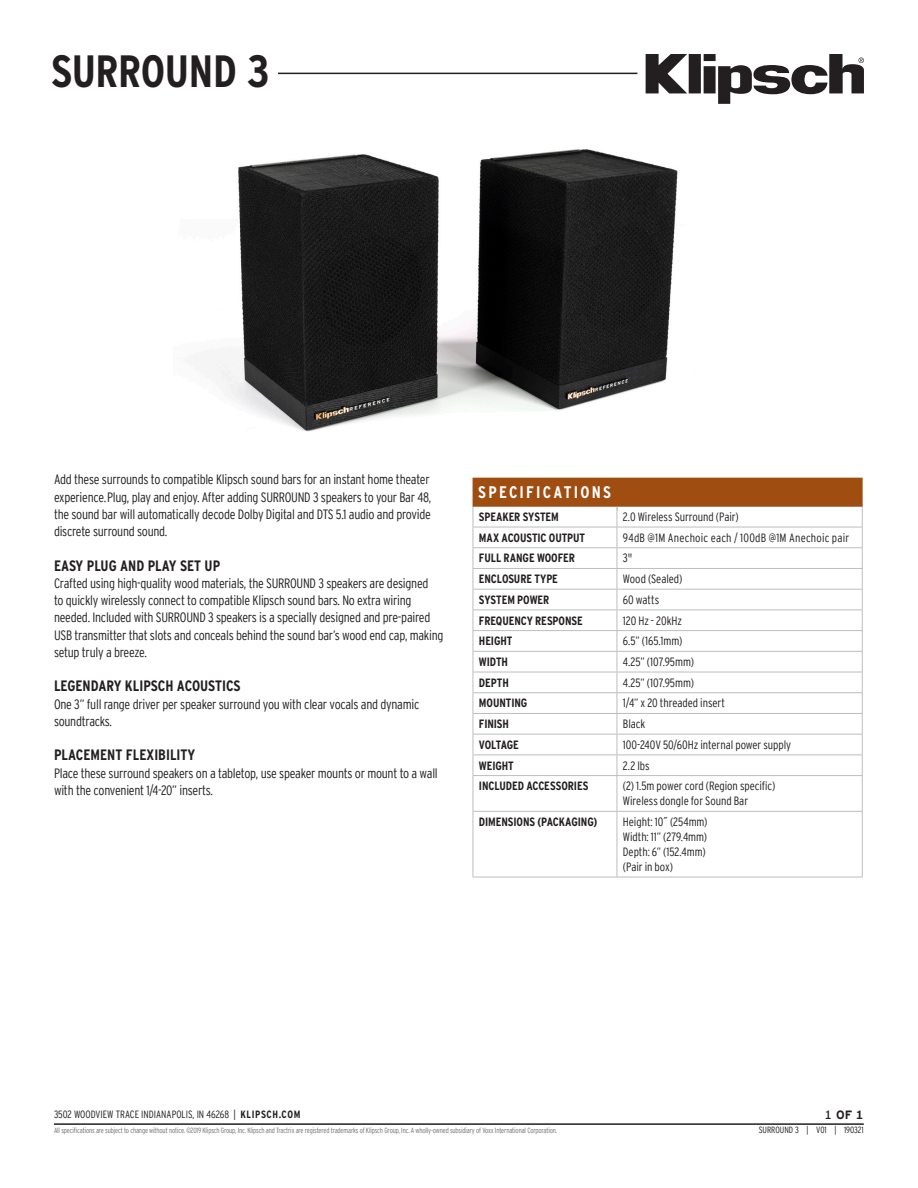
<style>
.page{position:relative;width:918px;height:1188px;background:#fff}
.page>*{position:absolute;margin:0;border:0;box-sizing:border-box;transform-origin:0 0}
.Serie_-_Black_Left{font:700 condensed 45px "Interstate";letter-spacing:-.01em;color:#231f20}
.Spec___Bold{font:700 condensed 16.65px "Interstate";letter-spacing:.135em;color:#fff}
.t1{font:700 condensed 15px "Interstate";color:#231f20}
.t2{font:300 condensed 13.5px/17.2px "Interstate";letter-spacing:-.02em;color:#231f20}
.Right_Column{font:300 condensed 12px "Interstate";letter-spacing:-.005em;color:#231f20}
.Left_Column{font:700 condensed 12px "Interstate";letter-spacing:-.005em;color:#231f20}
.Right_Column-2{font:300 condensed 12px "Interstate";letter-spacing:.015em;color:#231f20}
.Left_Column-2{font:700 condensed 12px "Interstate";letter-spacing:-.025em;color:#231f20}
.t3{font:700 12px "Interstate";color:#231f20}
.t4{font:300 condensed 10.5px "Interstate";color:#231f20}
.t5{font:300 condensed 9px "Interstate";color:#231f20}
.t6{font:300 condensed 7.5px "Interstate";letter-spacing:-.02em;color:#6c6d70;scale:.95 1}
.s1{font-weight:700}
.s2{font-weight:400}
</style>
<div class="page">
<hr style="left:473px;top:775px;width:144px;height:1px;background:#bcbdc0">
<hr style="left:473px;top:776px;width:1px;height:35px;background:#bcbdc0">
<hr style="left:617px;top:775px;width:246px;height:1px;background:#bcbdc0">
<hr style="left:617px;top:776px;width:1px;height:35px;background:#bcbdc0">
<hr style="left:862px;top:776px;width:1px;height:35px;background:#bcbdc0">
<hr style="left:473px;top:811px;width:144px;height:1px;background:#bcbdc0">
<hr style="left:473px;top:812px;width:1px;height:65px;background:#bcbdc0">
<hr style="left:617px;top:811px;width:246px;height:1px;background:#bcbdc0">
<hr style="left:617px;top:812px;width:1px;height:65px;background:#bcbdc0">
<hr style="left:862px;top:812px;width:1px;height:65px;background:#bcbdc0">
<hr style="left:473px;top:877px;width:144px;height:1px;background:#bcbdc0">
<hr style="left:617px;top:877px;width:246px;height:1px;background:#bcbdc0">
<hr style="left:54px;top:73px;width:583px;height:1px;background:#231f20">
<svg style="left:645px;top:54px;width:219px;height:50px"></svg>
<svg style="left:473px;top:478px;width:390px;height:297px"></svg>
<hr style="left:54px;top:1123px;width:810px;height:2px;background:#231f20">
<div style="left:51px;top:54px;width:227px;height:40px;background:#fff"></div>
<img style="left:210px;top:149px;width:468px;height:283px">
<p class="Serie_-_Black_Left" style="left:51px;top:46px;width:221px">SURROUND 3</p>
<p class="t2" style="left:54px;top:471px;width:379px;text-align:justify">Add these surrounds to compatible Klipsch sound bars for an instant home theater experience. Plug, play and enjoy. After adding SURROUND 3 speakers to your Bar 48, the sound bar will automatically decode Dolby Digital and DTS 5.1 audio and provide discrete surround sound.</p>
<p class="t1" style="left:54px;top:557px;width:168px">EASY PLUG AND PLAY SET UP</p>
<p class="t2" style="left:54px;top:575px;width:391px">Crafted using high-quality wood materials, the SURROUND 3 speakers are designed<br>to quickly wirelessly connect to compatible Klipsch sound bars. No extra wiring needed. Included with SURROUND 3 speakers is a specially designed and pre-paired USB transmitter that slots and conceals behind the sound bar’s wood end cap, making setup truly a breeze.</p>
<p class="t1" style="left:54px;top:678px;width:188px">LEGENDARY KLIPSCH ACOUSTICS</p>
<p class="t2" style="left:54px;top:695px;width:367px">One 3” full range driver per speaker surround you with clear vocals and dynamic soundtracks.</p>
<p class="t1" style="left:54px;top:747px;width:143px">PLACEMENT FLEXIBILITY</p>
<p class="t2" style="left:54px;top:764px;width:385px">Place these surround speakers on a tabletop, use speaker mounts or mount to a wall with the convenient 1/4-20” inserts.</p>
<p class="Spec___Bold" style="left:478px;top:483px;width:134px">SPECIFICATIONS</p>
<p class="Left_Column" style="left:479px;top:510px;width:81px">SPEAKER SYSTEM</p>
<p class="Right_Column" style="left:623px;top:510px;width:117px">2.0 Wireless Surround (Pair)</p>
<p class="Left_Column" style="left:479px;top:531px;width:108px">MAX ACOUSTIC OUTPUT</p>
<p class="Right_Column-2" style="left:623px;top:531px;width:228px">94dB @1M Anechoic each / 100dB @1M Anechoic pair</p>
<p class="Left_Column" style="left:479px;top:552px;width:97px">FULL RANGE WOOFER</p>
<p class="Right_Column" style="left:623px;top:551px;width:11px">3"</p>
<p class="Left_Column" style="left:479px;top:572px;width:81px">ENCLOSURE TYPE</p>
<p class="Right_Column" style="left:623px;top:572px;width:61px">Wood (Sealed)</p>
<p class="Left_Column" style="left:479px;top:593px;width:72px">SYSTEM POWER</p>
<p class="Right_Column" style="left:623px;top:593px;width:38px">60 watts</p>
<p class="Left_Column" style="left:479px;top:614px;width:105px">FREQUENCY RESPONSE</p>
<p class="Right_Column" style="left:623px;top:614px;width:61px">120 Hz - 20kHz</p>
<p class="Left_Column" style="left:479px;top:634px;width:35px">HEIGHT</p>
<p class="Right_Column" style="left:623px;top:634px;width:61px">6.5” (165.1mm)</p>
<p class="Left_Column" style="left:479px;top:655px;width:31px">WIDTH</p>
<p class="Right_Column" style="left:623px;top:655px;width:72px">4.25” (107.95mm)</p>
<p class="Left_Column" style="left:479px;top:676px;width:31px">DEPTH</p>
<p class="Right_Column" style="left:623px;top:676px;width:72px">4.25” (107.95mm)</p>
<p class="Left_Column" style="left:479px;top:697px;width:50px">MOUNTING</p>
<p class="Right_Column" style="left:623px;top:696px;width:104px">1/4” x 20 threaded insert</p>
<p class="Left_Column" style="left:479px;top:717px;width:32px">FINISH</p>
<p class="Right_Column" style="left:623px;top:717px;width:24px">Black</p>
<p class="Left_Column-2" style="left:479px;top:738px;width:42px">VOLTAGE</p>
<p class="Right_Column" style="left:623px;top:738px;width:170px">100-240V 50/60Hz internal power supply</p>
<p class="Left_Column" style="left:479px;top:759px;width:36px">WEIGHT</p>
<p class="Right_Column" style="left:623px;top:759px;width:28px">2.2 lbs</p>
<p class="Left_Column" style="left:479px;top:779px;width:111px">INCLUDED ACCESSORIES</p>
<p class="Right_Column" style="left:623px;top:779px;width:154px">(2) 1.5m power cord (Region specific)</p>
<p class="Right_Column" style="left:623px;top:794px;width:127px">Wireless dongle for Sound Bar</p>
<p class="Left_Column" style="left:479px;top:815px;width:120px">DIMENSIONS (PACKAGING)</p>
<p class="Right_Column" style="left:623px;top:815px;width:86px">Height: 10˝ (254mm)</p>
<p class="Right_Column" style="left:623px;top:830px;width:86px">Width: 11” (279.4mm)</p>
<p class="Right_Column" style="left:623px;top:845px;width:84px">Depth: 6” (152.4mm)</p>
<p class="Right_Column" style="left:623px;top:860px;width:52px">(Pair in box)</p>
<p class="t4" style="left:54px;top:1108px;width:248px">3502 WOODVIEW TRACE INDIANAPOLIS, IN 46268 | <span class="s1">KLIPSCH.COM</span></p>
<p class="t3" style="left:824px;top:1106px;width:40px"><span class="s2">1</span> OF 1</p>
<p class="t6" style="left:54px;top:1127px;width:531px">All specifications are subject to change without notice. ©2019 Klipsch Group, Inc. Klipsch and Tractrix are registered trademarks of Klipsch Group, Inc. A wholly-owned subsidiary of Voxx International Corporation.</p>
<p class="t5" style="left:759px;top:1125px;width:107px">SURROUND 3 | V01 | 190321</p>
</div>
